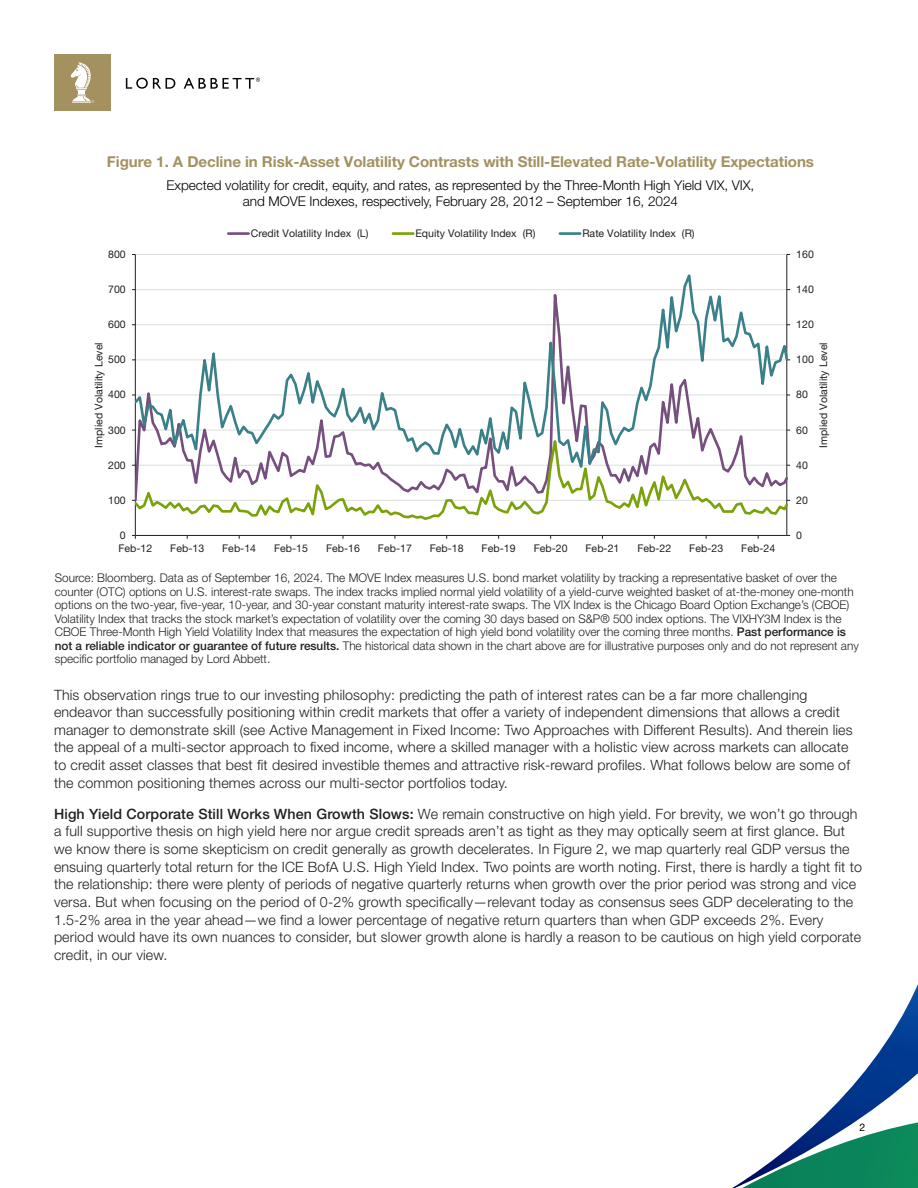
<style>
.page{position:relative;width:918px;height:1188px;background:#fff}
.page>*{position:absolute;margin:0;border:0;box-sizing:border-box;transform-origin:0 0}
.GRAPHIC_HEADER{font:700 15px "Helvetica Neue LT Pro";letter-spacing:-.005em;color:#a39161}
.MV_BODY{font:300 14.25px/17.7px "Helvetica Neue LT Pro";letter-spacing:.01em;color:#231f20}
.GRAPHIC_HEADER-2{font:300 13.5px/16.5px "Helvetica Neue LT Pro";letter-spacing:-.005em;color:#000;text-align:center}
.MV_BODY_SUBHEAD{font:300 12px/13.5px "Helvetica Neue LT Pro";color:#231f20}
.t1{font:10.5px "Helvetica Neue LT Pro";letter-spacing:.005em;color:#231f20}
.t2{font:10.5px "Helvetica Neue LT Pro";color:#000}
.s1{font-weight:500}
</style>
<div class="page">
<svg style="left:732px;top:984px;width:186px;height:204px"></svg>
<div style="left:54px;top:54px;width:57px;height:57px;background:#a39160"></div>
<svg style="left:71px;top:62px;width:23px;height:41px"></svg>
<svg style="left:126px;top:78px;width:49px;height:11px"></svg>
<svg style="left:184px;top:78px;width:76px;height:11px"></svg>
<hr style="left:135px;top:254px;width:652px;height:1px;background:#dcdddf">
<hr style="left:786px;top:255px;width:1px;height:280px;background:#231f20">
<hr style="left:135px;top:255px;width:1px;height:280px;background:#231f20">
<hr style="left:135px;top:535px;width:652px;height:1px;background:#231f20">
<svg style="left:135px;top:479px;width:652px;height:45px"></svg>
<svg style="left:135px;top:265px;width:652px;height:214px"></svg>
<hr style="left:228px;top:232px;width:21px;height:3px;background:#764f7e">
<hr style="left:393px;top:232px;width:20px;height:3px;background:#7aa20a">
<hr style="left:560px;top:232px;width:20px;height:3px;background:#398089">
<p class="GRAPHIC_HEADER" style="left:107px;top:152px;width:709px">Figure 1. A Decline in Risk-Asset Volatility Contrasts with Still-Elevated Rate-Volatility Expectations</p>
<p class="GRAPHIC_HEADER-2" style="left:167px;top:177px;width:589px">Expected volatility for credit, equity, and rates, as represented by the Three-Month High Yield VIX, VIX, and MOVE Indexes, respectively, February 28, 2012 – September 16, 2024</p>
<p class="t1" style="left:251px;top:227px;width:119px">Credit Volatility Index (L)</p>
<p class="t1" style="left:415px;top:227px;width:122px">Equity Volatility Index (R)</p>
<p class="t1" style="left:582px;top:227px;width:114px">Rate Volatility Index (R)</p>
<p class="t1" style="left:108px;top:248px;width:19px">800</p>
<p class="t1" style="left:796px;top:248px;width:19px">160</p>
<p class="t1" style="left:108px;top:283px;width:19px">700</p>
<p class="t1" style="left:796px;top:283px;width:19px">140</p>
<p class="t1" style="left:108px;top:318px;width:19px">600</p>
<p class="t1" style="left:796px;top:318px;width:19px">120</p>
<p class="t1" style="left:92px;top:448px;width:107px;rotate:-90deg">Implied Volatility Level</p>
<p class="t1" style="left:108px;top:353px;width:19px">500</p>
<p class="t1" style="left:108px;top:388px;width:19px">400</p>
<p class="t1" style="left:108px;top:423px;width:19px">300</p>
<p class="t1" style="left:817px;top:448px;width:107px;rotate:-90deg">Implied Volatility Level</p>
<p class="t1" style="left:796px;top:353px;width:19px">100</p>
<p class="t1" style="left:796px;top:388px;width:13px">80</p>
<p class="t1" style="left:796px;top:423px;width:13px">60</p>
<p class="t1" style="left:108px;top:458px;width:19px">200</p>
<p class="t1" style="left:796px;top:458px;width:13px">40</p>
<p class="t1" style="left:108px;top:494px;width:19px">100</p>
<p class="t1" style="left:796px;top:494px;width:13px">20</p>
<p class="t1" style="left:120px;top:529px;width:7px">0</p>
<p class="t1" style="left:796px;top:529px;width:7px">0</p>
<p class="t1" style="left:118px;top:542px;width:35px">Feb-12</p>
<p class="t1" style="left:170px;top:542px;width:35px">Feb-13</p>
<p class="t1" style="left:222px;top:542px;width:35px">Feb-14</p>
<p class="t1" style="left:274px;top:542px;width:35px">Feb-15</p>
<p class="t1" style="left:326px;top:542px;width:35px">Feb-16</p>
<p class="t1" style="left:378px;top:542px;width:35px">Feb-17</p>
<p class="t1" style="left:430px;top:542px;width:35px">Feb-18</p>
<p class="t1" style="left:482px;top:542px;width:35px">Feb-19</p>
<p class="t1" style="left:534px;top:542px;width:35px">Feb-20</p>
<p class="t1" style="left:586px;top:542px;width:35px">Feb-21</p>
<p class="t1" style="left:637px;top:542px;width:35px">Feb-22</p>
<p class="t1" style="left:689px;top:542px;width:35px">Feb-23</p>
<p class="t1" style="left:741px;top:542px;width:35px">Feb-24</p>
<p class="MV_BODY_SUBHEAD" style="left:55px;top:571px;width:806px">Source: Bloomberg. Data as of September 16, 2024. The MOVE Index measures U.S. bond market volatility by tracking a representative basket of over the counter (OTC) options on U.S. interest-rate swaps. The index tracks implied normal yield volatility of a yield-curve weighted basket of at-the-money one-month options on the two-year, five-year, 10-year, and 30-year constant maturity interest-rate swaps. The VIX Index is the Chicago Board Option Exchange’s (CBOE)<br>Volatility Index that tracks the stock market’s expectation of volatility over the coming 30 days based on S&amp;P® 500 index options. The VIXHY3M Index is the CBOE Three-Month High Yield Volatility Index that measures the expectation of high yield bond volatility over the coming three months. <span class="s1">Past performance is not a reliable indicator or guarantee of future results.</span> The historical data shown in the chart above are for illustrative purposes only and do not represent any specific portfolio managed by Lord Abbett.</p>
<p class="MV_BODY" style="left:54px;top:685px;width:800px">This observation rings true to our investing philosophy: predicting the path of interest rates can be a far more challenging endeavor than successfully positioning within credit markets that offer a variety of independent dimensions that allows a credit manager to demonstrate skill (see Active Management in Fixed Income: Two Approaches with Different Results). And therein lies the appeal of a multi-sector approach to fixed income, where a skilled manager with a holistic view across markets can allocate to credit asset classes that best fit desired investible themes and attractive risk-reward profiles. What follows below are some of the common positioning themes across our multi-sector portfolios today.</p>
<p class="MV_BODY" style="left:54px;top:805px;width:809px"><span class="s1">High Yield Corporate Still Works When Growth Slows:</span> We remain constructive on high yield. For brevity, we won’t go through a full supportive thesis on high yield here nor argue credit spreads aren’t as tight as they may optically seem at first glance. But we know there is some skepticism on credit generally as growth decelerates. In Figure 2, we map quarterly real GDP versus the ensuing quarterly total return for the ICE BofA U.S. High Yield Index. Two points are worth noting. First, there is hardly a tight fit to the relationship: there were plenty of periods of negative quarterly returns when growth over the prior period was strong and vice versa. But when focusing on the period of 0-2% growth specifically—relevant today as consensus sees GDP decelerating to the 1.5-2% area in the year ahead—we find a lower percentage of negative return quarters than when GDP exceeds 2%. Every period would have its own nuances to consider, but slower growth alone is hardly a reason to be cautious on high yield corporate credit, in our view.</p>
<p class="t2" style="left:860px;top:1121px;width:7px">2</p>
</div>
